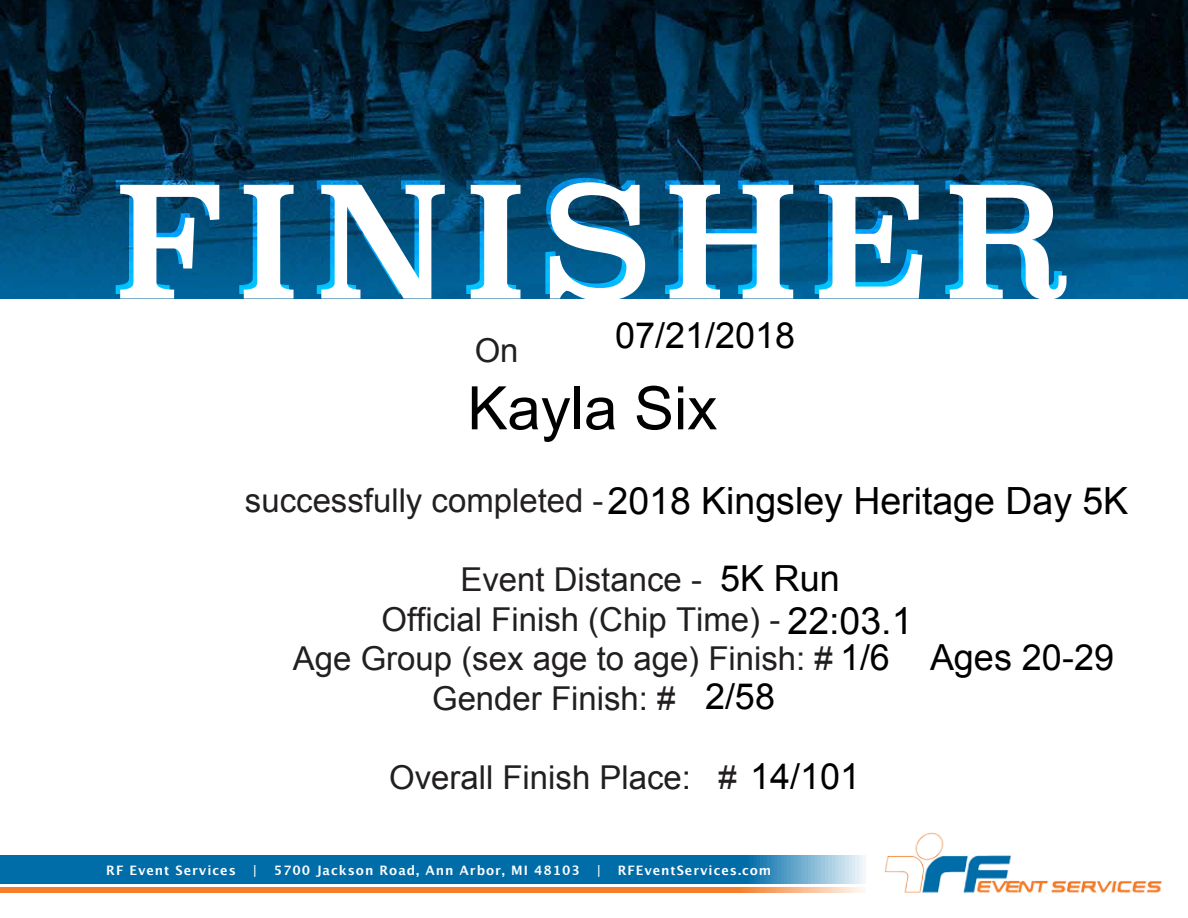
<style>
.page{position:relative;width:1188px;height:918px;background:#fff}
.page>*{position:absolute;margin:0;border:0;box-sizing:border-box;transform-origin:0 0}
.t1{font:153px "Superclarendon";letter-spacing:.1em;color:#fff}
.t2{font:60px "Arial";color:#000}
.t3{font:37.5px "Arial";color:#000}
.t4{font:36px "Arial";color:#000}
.t5{font:32.85px "Arial";color:#221f20}
.t6{font:700 13.05px "Lucida Grande";letter-spacing:.075em;color:#fff}
.s1{font-size:36px;color:#000}
</style>
<div class="page">
<img style="left:0;top:0;width:1188px;height:298px">
<img style="left:884px;top:832px;width:278px;height:61px">
<svg style="left:0;top:856px;width:865px;height:27px;background:#1076ae"></svg>
<svg style="left:0;top:887px;width:865px;height:5px;background:#f48739"></svg>
<h1 class="t1" style="left:110px;top:135px;width:957px">FINISHER</h1>
<p class="t5" style="left:475px;top:328px;width:45px">On</p>
<p class="t4" style="left:615px;top:315px;width:182px">07/21/2018</p>
<h2 class="t2" style="left:467px;top:375px;width:251px">Kayla Six</h2>
<p class="t3" style="left:608px;top:480px;width:522px">2018 Kingsley Heritage Day 5K</p>
<p class="t5" style="left:245px;top:479px;width:360px">successfully completed -</p>
<p class="t4" style="left:720px;top:558px;width:121px">5K Run</p>
<p class="t5" style="left:460px;top:558px;width:243px">Event Distance -</p>
<p class="t5" style="left:382px;top:598px;width:400px">Official Finish (Chip Time) -</p>
<p class="t5" style="left:293px;top:637px;width:599px">Age Group (sex age to age) Finish: # <span class="s1">1/6</span></p>
<p class="t5" style="left:432px;top:677px;width:245px">Gender Finish: #</p>
<p class="t3" style="left:788px;top:600px;width:127px">22:03.1</p>
<p class="t4" style="left:705px;top:677px;width:72px">2/58</p>
<p class="t5" style="left:389px;top:756px;width:472px">Overall Finish Place: # <span class="s1">14/101</span></p>
<p class="t4" style="left:930px;top:638px;width:186px">Ages 20-29</p>
<p class="t6" style="left:106px;top:860px;width:131px">RF Event Services</p>
<p class="t6" style="left:252px;top:860px;width:6px">|</p>
<p class="t6" style="left:274px;top:860px;width:308px">5700 Jackson Road, Ann Arbor, MI 48103</p>
<p class="t6" style="left:596px;top:860px;width:6px">|</p>
<p class="t6" style="left:618px;top:860px;width:155px">RFEventServices.com</p>
</div>
